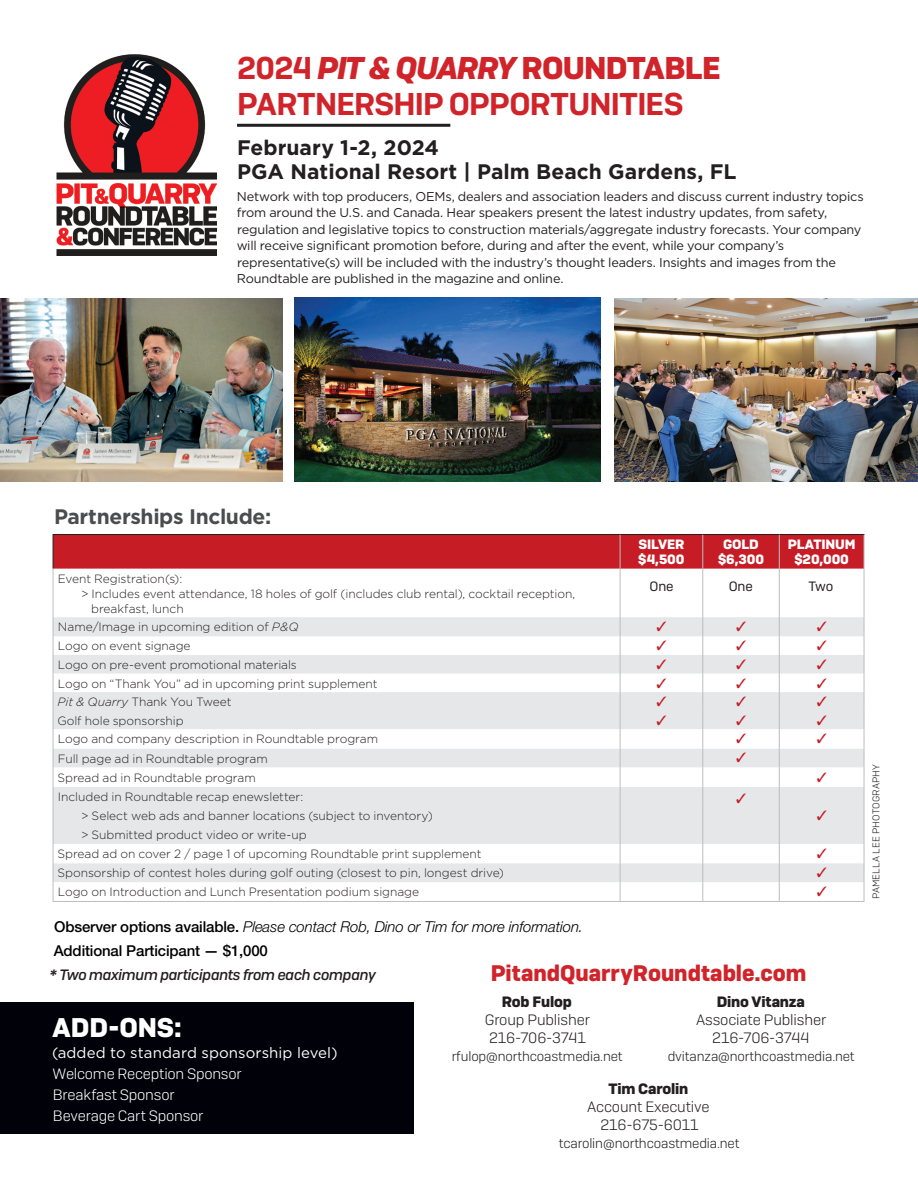
<style>
.page{position:relative;width:918px;height:1188px;background:#fff}
.page>*{position:absolute;margin:0;border:0;box-sizing:border-box;transform-origin:0 0}
.t1{font:600 31.5px/36px "Camber";letter-spacing:-.025em;color:#d1232a}
.t2{font:700 27px "Camber";letter-spacing:-.005em;color:#fff}
.t3{font:700 22.5px "Camber";color:#d1232a}
.t4{font:700 21px "Gotham";letter-spacing:.005em;color:#231f20}
.t5{font:700 21px "Gotham";letter-spacing:-.015em;color:#4b4c4d}
.t6{font:15px "Camber Lg";letter-spacing:-.01em;color:#231f20}
.t7{font:italic 300 15px "Helvetica Neue LT Std";letter-spacing:-.01em;color:#000}
.t8{font:15px "Camber Lg";letter-spacing:-.015em;color:#fff}
.t9{font:italic 500 15px "Camber";letter-spacing:-.015em;color:#231f20}
.t10{font:15px "Gotham";letter-spacing:.01em;color:#fff}
.t11{font:700 15px "Camber";letter-spacing:-.01em;color:#231f20}
.t12{font:500 15px "Helvetica Neue LT Std";letter-spacing:-.01em;color:#000}
.t13{font:13.5px "Camber Lg";letter-spacing:-.01em;color:#231f20}
.t14{font:700 13.5px/15px "Camber";letter-spacing:-.01em;color:#fff;text-align:center}
.t15{font:13.5px "Camber";letter-spacing:-.01em;color:#231f20}
.t16{font:12.75px/16.5px "Gotham";letter-spacing:-.015em;color:#231f20}
.t17{font:300 12px "Gotham";letter-spacing:-.005em;color:#231f20}
.t18{font:9.75px "Camber Lg";letter-spacing:.02em;color:#231f20}
.s1{font-weight:700;font-style:italic}
.s2{font-weight:700}
.s3{font-style:italic}
.s4{font-weight:500;font-style:normal}
</style>
<div class="page">
<img style="left:0;top:298px;width:282px;height:183px">
<div style="left:54px;top:535px;width:810px;height:34px;background:#c51c26"></div>
<svg style="left:54px;top:617px;width:810px;height:112px;fill:#e6e7e9"></svg>
<svg style="left:54px;top:729px;width:810px;height:172px;fill:#e6e7e9"></svg>
<hr style="left:53px;top:534px;width:567px;height:1px;background:#231f20">
<hr style="left:53px;top:535px;width:1px;height:34px;background:#231f20">
<hr style="left:620px;top:534px;width:83px;height:1px;background:#231f20">
<hr style="left:703px;top:534px;width:76px;height:1px;background:#231f20">
<hr style="left:779px;top:534px;width:85px;height:1px;background:#231f20">
<hr style="left:620px;top:535px;width:1px;height:34px;background:#bcbdc0">
<hr style="left:702px;top:535px;width:1px;height:34px;background:#bcbdc0">
<hr style="left:779px;top:535px;width:1px;height:34px;background:#bcbdc0">
<hr style="left:864px;top:535px;width:1px;height:34px;background:#bcbdc0">
<hr style="left:620px;top:569px;width:1px;height:48px;background:#bcbdc0">
<hr style="left:702px;top:569px;width:1px;height:48px;background:#bcbdc0">
<hr style="left:779px;top:569px;width:1px;height:48px;background:#bcbdc0">
<hr style="left:864px;top:569px;width:1px;height:48px;background:#bcbdc0">
<hr style="left:53px;top:569px;width:1px;height:48px;background:#bcbdc0">
<svg style="left:53px;top:617px;width:1px;height:284px"></svg>
<svg style="left:620px;top:617px;width:1px;height:284px"></svg>
<svg style="left:702px;top:617px;width:1px;height:284px"></svg>
<svg style="left:779px;top:617px;width:1px;height:284px"></svg>
<svg style="left:864px;top:617px;width:1px;height:284px"></svg>
<hr style="left:53px;top:901px;width:567px;height:1px;background:#bcbdc0">
<hr style="left:620px;top:901px;width:83px;height:1px;background:#bcbdc0">
<hr style="left:703px;top:901px;width:76px;height:1px;background:#bcbdc0">
<hr style="left:779px;top:901px;width:85px;height:1px;background:#bcbdc0">
<div style="left:0;top:1003px;width:414px;height:131px;background:#010209"></div>
<img style="left:56px;top:54px;width:161px;height:202px">
<img style="left:295px;top:298px;width:306px;height:183px">
<img style="left:614px;top:298px;width:304px;height:183px">
<hr style="left:237px;top:124px;width:213px;height:3px;background:#231f20">
<svg style="left:657px;top:622px;width:9px;height:9px"></svg>
<svg style="left:737px;top:622px;width:9px;height:9px"></svg>
<svg style="left:817px;top:622px;width:10px;height:9px"></svg>
<svg style="left:657px;top:641px;width:9px;height:10px"></svg>
<svg style="left:737px;top:641px;width:9px;height:10px"></svg>
<svg style="left:817px;top:641px;width:10px;height:10px"></svg>
<svg style="left:657px;top:659px;width:9px;height:10px"></svg>
<svg style="left:737px;top:659px;width:9px;height:10px"></svg>
<svg style="left:817px;top:659px;width:10px;height:10px"></svg>
<svg style="left:657px;top:678px;width:9px;height:10px"></svg>
<svg style="left:737px;top:678px;width:9px;height:10px"></svg>
<svg style="left:817px;top:678px;width:10px;height:10px"></svg>
<svg style="left:657px;top:697px;width:9px;height:9px"></svg>
<svg style="left:737px;top:697px;width:9px;height:9px"></svg>
<svg style="left:817px;top:697px;width:10px;height:9px"></svg>
<svg style="left:657px;top:715px;width:9px;height:10px"></svg>
<svg style="left:737px;top:715px;width:9px;height:10px"></svg>
<svg style="left:817px;top:715px;width:10px;height:10px"></svg>
<svg style="left:737px;top:734px;width:9px;height:10px"></svg>
<svg style="left:817px;top:734px;width:10px;height:10px"></svg>
<svg style="left:737px;top:753px;width:9px;height:10px"></svg>
<svg style="left:817px;top:772px;width:10px;height:10px"></svg>
<svg style="left:817px;top:810px;width:10px;height:10px"></svg>
<svg style="left:817px;top:849px;width:10px;height:9px"></svg>
<svg style="left:817px;top:868px;width:10px;height:9px"></svg>
<svg style="left:817px;top:887px;width:10px;height:10px"></svg>
<svg style="left:736px;top:793px;width:10px;height:10px"></svg>
<p class="t1" style="left:237px;top:50px;width:485px">2024 <span class="s1">PIT &amp; QUARRY</span> <span class="s2">ROUNDTABLE<br></span>PARTNERSHIP OPPORTUNITIES</p>
<p class="t4" style="left:237px;top:134px;width:203px">February 1-2, 2024</p>
<p class="t4" style="left:237px;top:158px;width:501px">PGA National Resort | Palm Beach Gardens, FL</p>
<p class="t16" style="left:237px;top:188px;width:629px">Network with top producers, OEMs, dealers and association leaders and discuss current industry topics from around the U.S. and Canada. Hear speakers present the latest industry updates, from safety, regulation and legislative topics to construction materials/aggregate industry forecasts. Your company will receive significant promotion before, during and after the event, while your company’s representative(s) will be included with the industry’s thought leaders. Insights and images from the Roundtable are published in the magazine and online.</p>
<p class="t5" style="left:54px;top:503px;width:219px">Partnerships Include:</p>
<p class="t17" style="left:58px;top:571px;width:126px">Event Registration(s):</p>
<p class="t17" style="left:81px;top:586px;width:496px">&gt; Includes event attendance, 18 holes of golf (includes club rental), cocktail reception,</p>
<p class="t17" style="left:91px;top:601px;width:94px">breakfast, lunch</p>
<p class="t17" style="left:58px;top:619px;width:242px">Name/Image in upcoming edition of <span class="s3">P&amp;Q</span></p>
<p class="t17" style="left:58px;top:639px;width:134px">Logo on event signage</p>
<p class="t17" style="left:58px;top:657px;width:240px">Logo on pre-event promotional materials</p>
<p class="t17" style="left:58px;top:676px;width:321px">Logo on “Thank You” ad in upcoming print supplement</p>
<p class="t17" style="left:58px;top:694px;width:175px"><span class="s3">Pit &amp; Quarry</span> Thank You Tweet</p>
<p class="t17" style="left:57px;top:713px;width:128px">Golf hole sponsorship</p>
<p class="t17" style="left:58px;top:732px;width:322px">Logo and company description in Roundtable program</p>
<p class="t17" style="left:58px;top:751px;width:211px">Full page ad in Roundtable program</p>
<p class="t17" style="left:58px;top:770px;width:200px">Spread ad in Roundtable program</p>
<p class="t17" style="left:58px;top:789px;width:247px">Included in Roundtable recap enewsletter:</p>
<p class="t17" style="left:81px;top:808px;width:353px">&gt; Select web ads and banner locations (subject to inventory)</p>
<p class="t17" style="left:81px;top:827px;width:227px">&gt; Submitted product video or write-up</p>
<p class="t17" style="left:58px;top:846px;width:426px">Spread ad on cover 2 / page 1 of upcoming Roundtable print supplement</p>
<p class="t17" style="left:58px;top:865px;width:448px">Sponsorship of contest holes during golf outing (closest to pin, longest drive)</p>
<p class="t17" style="left:58px;top:885px;width:363px">Logo on Introduction and Lunch Presentation podium signage</p>
<p class="t14" style="left:638px;top:537px;width:48px;text-align:left">SILVER $4,500</p>
<p class="t14" style="left:718px;top:537px;width:48px">GOLD $6,300</p>
<p class="t14" style="left:788px;top:537px;width:69px">PLATINUM $20,000</p>
<p class="t15" style="left:650px;top:578px;width:26px">One</p>
<p class="t15" style="left:729px;top:578px;width:26px">One</p>
<p class="t15" style="left:808px;top:578px;width:26px">Two</p>
<p class="t7" style="left:54px;top:918px;width:530px"><span class="s4">Observer options available.</span> Please contact Rob, Dino or Tim for more information.</p>
<p class="t12" style="left:54px;top:942px;width:216px">Additional Participant — $1,000</p>
<p class="t9" style="left:50px;top:966px;width:328px">* Two maximum participants from each company</p>
<p class="t3" style="left:491px;top:959px;width:317px">PitandQuarryRoundtable.com</p>
<p class="t11" style="left:502px;top:992px;width:72px">Rob Fulop</p>
<p class="t6" style="left:485px;top:1011px;width:107px">Group Publisher</p>
<p class="t6" style="left:489px;top:1029px;width:98px">216-706-3741</p>
<p class="t13" style="left:452px;top:1048px;width:172px">rfulop@northcoastmedia.net</p>
<p class="t11" style="left:717px;top:992px;width:90px">Dino Vitanza</p>
<p class="t6" style="left:696px;top:1011px;width:132px">Associate Publisher</p>
<p class="t6" style="left:712px;top:1029px;width:99px">216-706-3744</p>
<p class="t13" style="left:668px;top:1048px;width:189px">dvitanza@northcoastmedia.net</p>
<p class="t2" style="left:52px;top:1010px;width:131px">ADD-ONS:</p>
<p class="t10" style="left:52px;top:1043px;width:287px">(added to standard sponsorship level)</p>
<p class="t8" style="left:53px;top:1064px;width:191px">Welcome Reception Sponsor</p>
<p class="t8" style="left:53px;top:1085px;width:123px">Breakfast Sponsor</p>
<p class="t8" style="left:53px;top:1106px;width:152px">Beverage Cart Sponsor</p>
<p class="t11" style="left:608px;top:1079px;width:81px">Tim Carolin</p>
<p class="t6" style="left:587px;top:1097px;width:124px">Account Executive</p>
<p class="t6" style="left:600px;top:1115px;width:100px">216-675-6011</p>
<p class="t13" style="left:559px;top:1135px;width:182px">tcarolin@northcoastmedia.net</p>
<p class="t18" style="left:870px;top:899px;width:137px;rotate:-90deg">PAMELLA LEE PHOTOGRAPHY</p>
</div>
